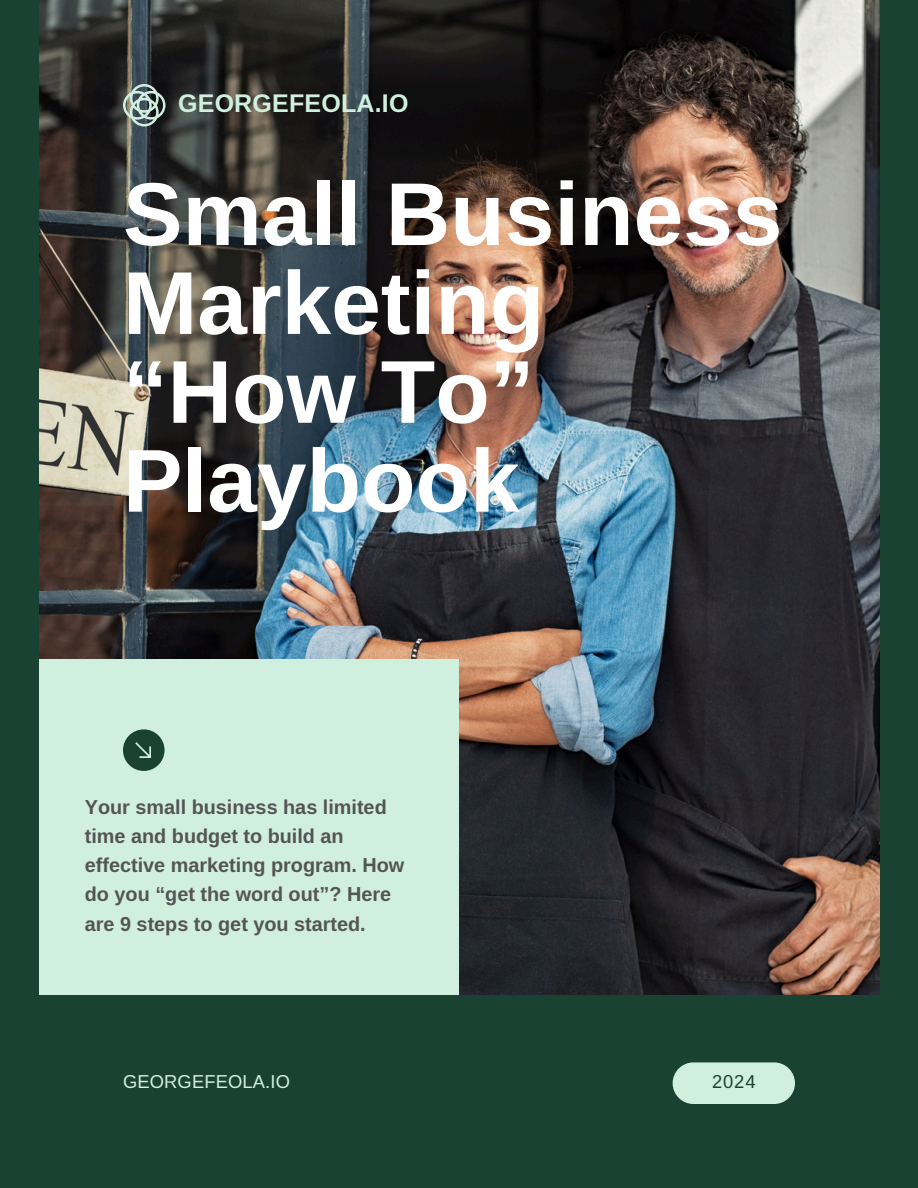
<style>
.page{position:relative;width:918px;height:1188px;background:#194232}
.page>*{position:absolute;margin:0;border:0;box-sizing:border-box;transform-origin:0 0}
.t1{font:700 89.25px/88.8px "Libra Sans";color:#fff}
.t2{font:700 25.05px "Libra Sans";letter-spacing:.01em;color:#d0efdf}
.t3{font:700 19.8px/29.2px "Libra Sans";color:#545454}
.t4{font:18.3px "Libra Sans";letter-spacing:.01em;color:#d0efdf}
.t5{font:18.3px "Libra Sans";color:#194232}
</style>
<div class="page">
<img style="left:39px;top:0;width:840px;height:994px">
<div style="left:673px;top:1062px;width:122px;height:42px;background:#d0efdf;border-radius:21px"></div>
<svg style="left:123px;top:84px;width:43px;height:43px;background:#72827c"></svg>
<div style="left:39px;top:659px;width:420px;height:336px;background:#d0efdf"></div>
<svg style="left:123px;top:729px;width:42px;height:42px"></svg>
<svg style="left:128px;top:735px;width:32px;height:31px"></svg>
<p class="t2" style="left:178px;top:89px;width:232px">GEORGEFEOLA.IO</p>
<p class="t1" style="left:123px;top:170px;width:661px">Small Business<br>Marketing “How To”<br>Playbook</p>
<p class="t3" style="left:85px;top:792px;width:321px">Your small business has limited time and budget to build an effective marketing program. How do you “get the word out”? Here are 9 steps to get you started.</p>
<h2 class="t4" style="left:123px;top:1072px;width:169px">GEORGEFEOLA.IO</h2>
<h1 class="t5" style="left:712px;top:1072px;width:45px">2024</h1>
</div>
